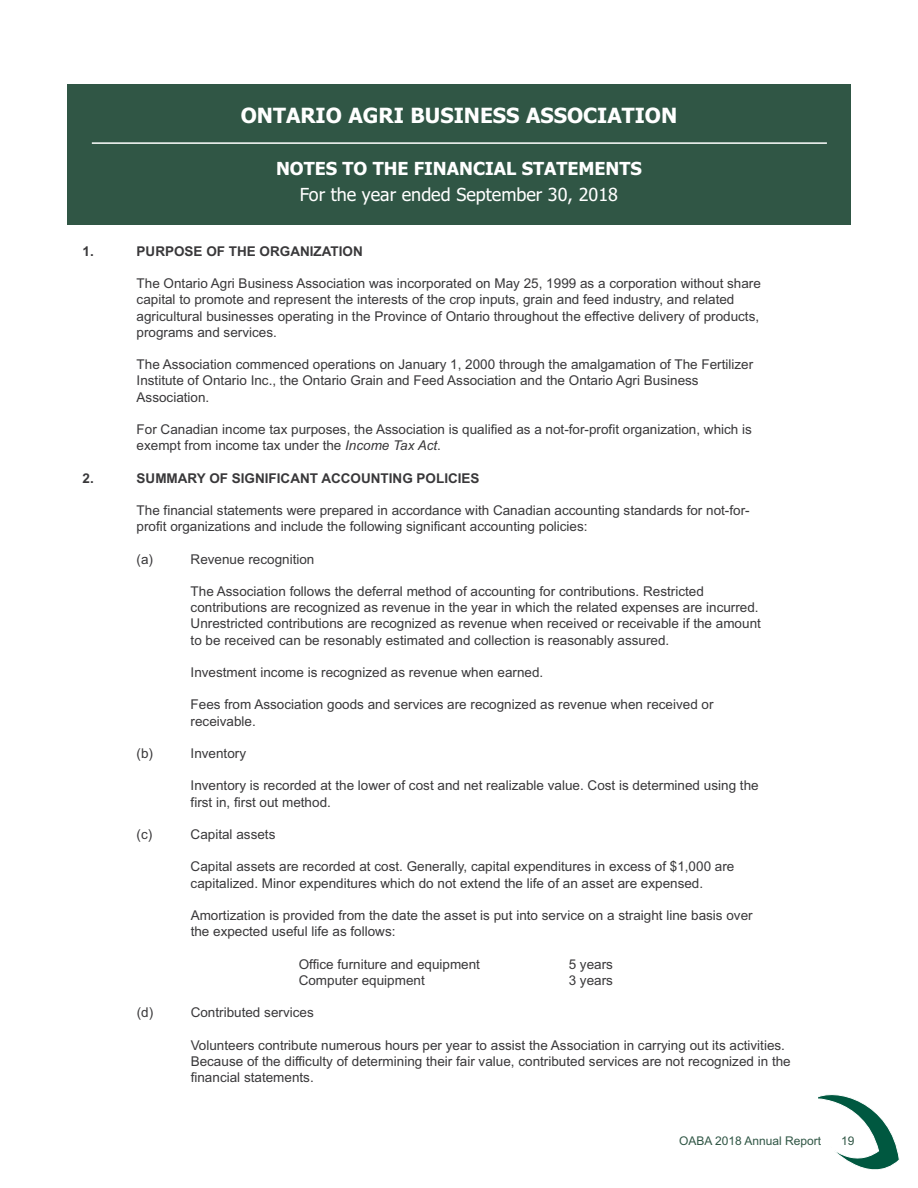
<style>
.page{position:relative;width:918px;height:1188px;background:#fff}
.page>*{position:absolute;margin:0;border:0;box-sizing:border-box;transform-origin:0 0}
.t1{font:700 21px "Tahoma";color:#fff}
.t2{font:18px "Tahoma";color:#fff}
.t3{font:700 18px "Tahoma";color:#fff}
.t4{font:13.5px/16.2px "Arial";color:#39383a}
.t5{font:700 13.5px "Arial";color:#39383a}
.t6{font:12px "Arial";color:#305645}
.s1{font-style:italic}
</style>
<div class="page">
<div style="left:68px;top:84px;width:783px;height:140px;background:#305645"></div>
<hr style="left:92px;top:142px;width:735px;height:2px;background:#fff">
<svg style="left:818px;top:1094px;width:82px;height:76px"></svg>
<h1 class="t1" style="left:241px;top:103px;width:438px">ONTARIO AGRI BUSINESS ASSOCIATION</h1>
<h2 class="t3" style="left:276px;top:158px;width:367px">NOTES TO THE FINANCIAL STATEMENTS</h2>
<h2 class="t2" style="left:300px;top:184px;width:320px">For the year ended September 30, 2018</h2>
<p class="t5" style="left:83px;top:243px;width:13px">1.</p>
<p class="t5" style="left:137px;top:243px;width:228px">PURPOSE OF THE ORGANIZATION</p>
<p class="t4" style="left:137px;top:275px;width:626px">The Ontario Agri Business Association was incorporated on May 25, 1999 as a corporation without share capital to promote and represent the interests of the crop inputs, grain and feed industry, and related agricultural businesses operating in the Province of Ontario throughout the effective delivery of products, programs and services.</p>
<p class="t4" style="left:137px;top:356px;width:618px">The Association commenced operations on January 1, 2000 through the amalgamation of The Fertilizer<br>Institute of Ontario Inc., the Ontario Grain and Feed Association and the Ontario Agri Business<br>Association.</p>
<p class="t4" style="left:137px;top:421px;width:617px">For Canadian income tax purposes, the Association is qualified as a not-for-profit organization, which is exempt from income tax under the <span class="s1">Income Tax Act</span>.</p>
<p class="t5" style="left:83px;top:470px;width:13px">2.</p>
<p class="t5" style="left:137px;top:470px;width:345px">SUMMARY OF SIGNIFICANT ACCOUNTING POLICIES</p>
<p class="t4" style="left:137px;top:502px;width:615px">The financial statements were prepared in accordance with Canadian accounting standards for not-for&shy;profit organizations and include the following significant accounting policies:</p>
<p class="t4" style="left:137px;top:551px;width:18px">(a)</p>
<p class="t4" style="left:191px;top:551px;width:125px">Revenue recognition</p>
<p class="t4" style="left:191px;top:583px;width:572px">The Association follows the deferral method of accounting for contributions. Restricted contributions are recognized as revenue in the year in which the related expenses are incurred.<br>Unrestricted contributions are recognized as revenue when received or receivable if the amount to be received can be resonably estimated and collection is reasonably assured.</p>
<p class="t4" style="left:191px;top:664px;width:354px">Investment income is recognized as revenue when earned.</p>
<p class="t4" style="left:191px;top:697px;width:525px">Fees from Association goods and services are recognized as revenue when received or receivable.</p>
<p class="t4" style="left:137px;top:745px;width:18px">(b)</p>
<p class="t4" style="left:191px;top:745px;width:57px">Inventory</p>
<p class="t4" style="left:191px;top:778px;width:570px">Inventory is recorded at the lower of cost and net realizable value. Cost is determined using the first in, first out method.</p>
<p class="t4" style="left:137px;top:826px;width:17px">(c)</p>
<p class="t4" style="left:191px;top:826px;width:86px">Capital assets</p>
<p class="t4" style="left:191px;top:859px;width:545px">Capital assets are recorded at cost. Generally, capital expenditures in excess of $1,000 are capitalized. Minor expenditures which do not extend the life of an asset are expensed.</p>
<p class="t4" style="left:191px;top:907px;width:564px">Amortization is provided from the date the asset is put into service on a straight line basis over the expected useful life as follows:</p>
<p class="t4" style="left:299px;top:956px;width:183px">Office furniture and equipment</p>
<p class="t4" style="left:569px;top:956px;width:46px">5 years</p>
<p class="t4" style="left:299px;top:972px;width:128px">Computer equipment</p>
<p class="t4" style="left:569px;top:972px;width:46px">3 years</p>
<p class="t4" style="left:137px;top:1004px;width:18px">(d)</p>
<p class="t4" style="left:191px;top:1004px;width:125px">Contributed services</p>
<p class="t4" style="left:191px;top:1037px;width:602px">Volunteers contribute numerous hours per year to assist the Association in carrying out its activities.<br>Because of the difficulty of determining their fair value, contributed services are not recognized in the financial statements.</p>
<p class="t6" style="left:679px;top:1133px;width:144px">OABA 2018 Annual Report</p>
<p class="t6" style="left:841px;top:1133px;width:15px">19</p>
</div>
